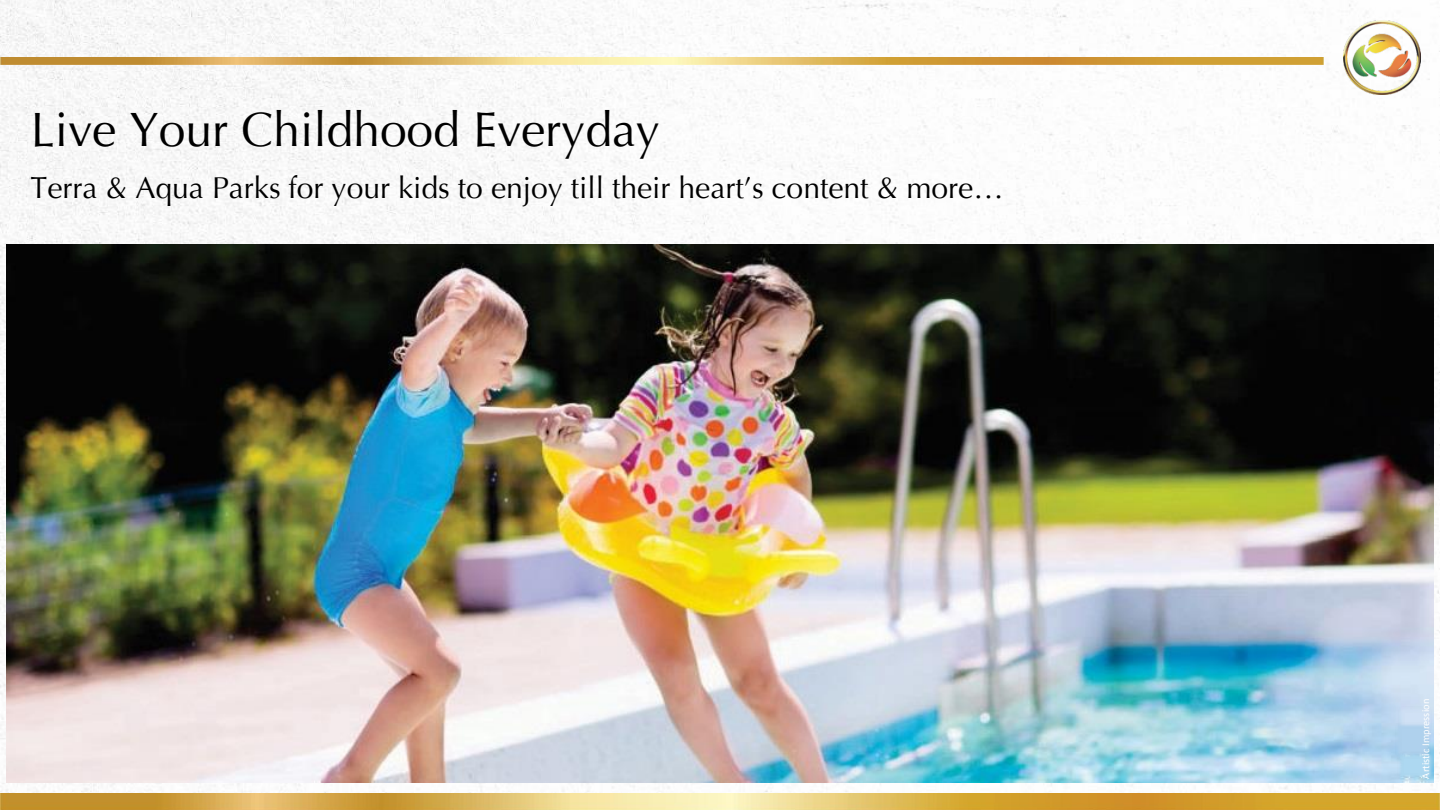
<style>
.page{position:relative;width:1440px;height:810px;background:#fff}
.page>*{position:absolute;margin:0;border:0;box-sizing:border-box;transform-origin:0 0}
.t1{font:48px "Optima";color:#000}
.t2{font:30px "Optima";color:#000}
.t3{font:10.5px "Calibri";letter-spacing:-.005em;color:#fff}
</style>
<div class="page">
<img style="left:0;top:0;width:1440px;height:794px">
<img style="left:1343px;top:21px;width:78px;height:73px">
<img style="left:0;top:794px;width:1440px;height:16px">
<img style="left:0;top:57px;width:1324px;height:7px">
<img style="left:7px;top:245px;width:1426px;height:537px">
<img style="left:1399px;top:706px;width:33px;height:27px">
<img style="left:1396px;top:723px;width:35px;height:35px">
<img style="left:1398px;top:752px;width:35px;height:27px">
<h1 class="t1" style="left:31px;top:102px;width:631px">Live Your Childhood Everyday</h1>
<p class="t2" style="left:31px;top:171px;width:974px">Terra &amp; Aqua Parks for your kids to enjoy till their heart’s content &amp; more…</p>
<p class="t3" style="left:1419px;top:779px;width:81px;rotate:-90deg">Artistic Impression</p>
</div>
